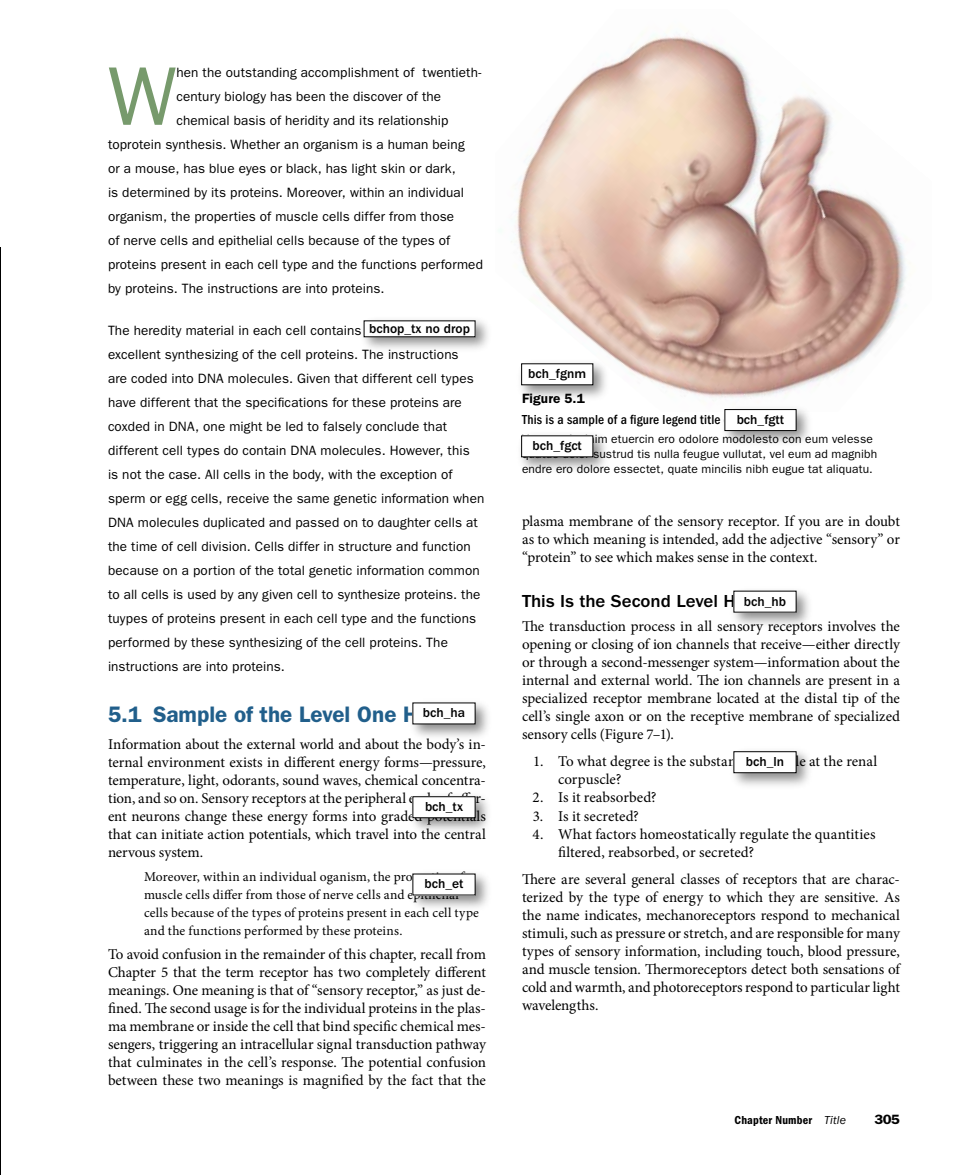
<style>
.page{position:relative;width:972px;height:1175px;background:#fff}
.page>*{position:absolute;margin:0;border:0;box-sizing:border-box;transform-origin:0 0}
.t1{font:83.4px "ITC Franklin Gothic Std";color:#779a6c}
.t2{font:600 22.5px "ITC Franklin Gothic Std";color:#215f8b}
.t3{font:500 18px "ITC Franklin Gothic Std";letter-spacing:-.005em;color:#000;scale:1.05 1}
.t4{font:15px/18px "Minion Pro";color:#000;text-align:justify}
.t5{font:13.5px/24px "ITC Franklin Gothic Std";letter-spacing:.01em;color:#000}
.t6{font:13.5px/18px "Minion Pro";letter-spacing:.01em;color:#000}
.t7{font:500 13.5px "ITC Franklin Gothic Std";color:#000}
.t8{font:500 condensed 13.5px "ITC Franklin Gothic Std";letter-spacing:.01em;color:#000}
.t9{font:600 13.5px "ITC Franklin Gothic Std";letter-spacing:-.015em;color:#000}
.t10{font:600 13.5px "ITC Franklin Gothic Std";letter-spacing:-.015em;color:#000;scale:1.1 1}
.t11{font:12px/15px "ITC Franklin Gothic Std";letter-spacing:.01em;color:#000}
.t12{font:12px "ITC Franklin Gothic Std Dm Cd";letter-spacing:.015em;color:#000}
.s1{font-family:"ITC Franklin Gothic Std";font-style:italic}
</style>
<div class="page">
<img style="left:0;top:248px;width:1px;height:926px">
<img style="left:516px;top:33px;width:390px;height:365px">
<div style="left:359px;top:316px;width:134px;height:39px;background:#000;opacity:.45"></div>
<div style="left:364px;top:321px;width:111px;height:16px;background:#fff"></div>
<div style="left:517px;top:359px;width:94px;height:43px;background:#000;opacity:.45"></div>
<div style="left:522px;top:364px;width:71px;height:21px;background:#fff"></div>
<div style="left:720px;top:405px;width:94px;height:43px;background:#000;opacity:.45"></div>
<div style="left:725px;top:409px;width:71px;height:21px;background:#fff"></div>
<div style="left:724px;top:409px;width:72px;height:22px;border:1px solid #000"></div>
<div style="left:517px;top:431px;width:94px;height:43px;background:#000;opacity:.45"></div>
<div style="left:522px;top:436px;width:71px;height:21px;background:#fff"></div>
<div style="left:729px;top:586px;width:85px;height:43px;background:#000;opacity:.45"></div>
<div style="left:734px;top:591px;width:62px;height:21px;background:#fff"></div>
<div style="left:408px;top:698px;width:85px;height:43px;background:#000;opacity:.45"></div>
<div style="left:413px;top:703px;width:62px;height:21px;background:#fff"></div>
<div style="left:408px;top:792px;width:85px;height:43px;background:#000;opacity:.45"></div>
<div style="left:413px;top:796px;width:62px;height:21px;background:#fff"></div>
<div style="left:412px;top:796px;width:64px;height:22px;border:1px solid #000"></div>
<div style="left:729px;top:747px;width:85px;height:43px;background:#000;opacity:.45"></div>
<div style="left:734px;top:751px;width:62px;height:21px;background:#fff"></div>
<div style="left:734px;top:751px;width:62px;height:22px;border:1px solid #000"></div>
<div style="left:408px;top:869px;width:85px;height:43px;background:#000;opacity:.45"></div>
<div style="left:413px;top:874px;width:62px;height:21px;background:#fff"></div>
<h1 class="t1" style="left:108px;top:49px;width:70px">W</h1>
<p class="t5" style="left:176px;top:60px;width:307px">hen the outstanding accomplishment of twentieth-</p>
<p class="t5" style="left:176px;top:84px;width:266px">century biology has been the discover of the</p>
<p class="t5" style="left:176px;top:108px;width:273px">chemical basis of heridity and its relationship</p>
<p class="t5" style="left:108px;top:132px;width:358px">toprotein synthesis. Whether an organism is a human being</p>
<p class="t5" style="left:108px;top:156px;width:349px">or a mouse, has blue eyes or black, has light skin or dark,</p>
<p class="t5" style="left:108px;top:180px;width:358px">is determined by its proteins. Moreover, within an individual</p>
<p class="t5" style="left:108px;top:204px;width:348px">organism, the properties of muscle cells differ from those</p>
<p class="t5" style="left:108px;top:228px;width:344px">of nerve cells and epithelial cells because of the types of</p>
<p class="t5" style="left:108px;top:252px;width:376px">proteins present in each cell type and the functions performed</p>
<p class="t5" style="left:108px;top:276px;width:278px">by proteins. The instructions are into proteins.</p>
<p class="t5" style="left:108px;top:318px;width:378px">The heredity material in each cell contains instructions for excellent synthesizing of the cell proteins. The instructions<br>are coded into DNA molecules. Given that different cell types have different that the specifications for these proteins are coxded in DNA, one might be led to falsely conclude that different cell types do contain DNA molecules. However, this<br>is not the case. All cells in the body, with the exception of sperm or egg cells, receive the same genetic information when DNA molecules duplicated and passed on to daughter cells at the time of cell division. Cells differ in structure and function because on a portion of the total genetic information common to all cells is used by any given cell to synthesize proteins. the tuypes of proteins present in each cell type and the functions performed by these synthesizing of the cell proteins. The instructions are into proteins.</p>
<h2 class="t2" style="left:108px;top:701px;width:348px">5.1 Sample of the Level One Head</h2>
<p class="t4" style="left:108px;top:735px;width:380px">Information about the external world and about the body’s in&shy;ternal environment exists in different energy forms—pressure, temperature, light, odorants, sound waves, chemical concentra&shy;tion, and so on. Sensory receptors at the peripheral ends of affer&shy;ent neurons change these energy forms into graded potentials that can initiate action potentials, which travel into the central nervous system.</p>
<p class="t6" style="left:144px;top:868px;width:337px">Moreover, within an individual oganism, the properties of muscle cells differ from those of nerve cells and epithelial cells because of the types of proteins present in each cell type and the functions performed by these proteins.</p>
<p class="t4" style="left:108px;top:945px;width:380px">To avoid confusion in the remainder of this chapter, recall from Chapter 5 that the term receptor has two completely different meanings. One meaning is that of “sensory receptor,” as just de&shy;fined. The second usage is for the individual proteins in the plas&shy;ma membrane or inside the cell that bind specific chemical mes&shy;sengers, triggering an intracellular signal transduction pathway that culminates in the cell’s response. The potential confusion between these two meanings is magnified by the fact that the</p>
<p class="t7" style="left:369px;top:321px;width:102px">bchop_tx no drop</p>
<p class="t7" style="left:423px;top:705px;width:44px">bch_ha</p>
<p class="t7" style="left:425px;top:799px;width:39px">bch_tx</p>
<p class="t7" style="left:424px;top:876px;width:41px">bch_et</p>
<p class="t7" style="left:528px;top:366px;width:59px">bch_fgnm</p>
<p class="t9" style="left:522px;top:390px;width:65px">Figure 5.1</p>
<p class="t8" style="left:522px;top:412px;width:245px">This is a sample of a figure legend title or head.</p>
<p class="t11" style="left:522px;top:432px;width:357px">Veros et incinim etuercin ero odolore modolesto con eum velesse quatue dolor sustrud tis nulla feugue vullutat, vel eum ad magnibh endre ero dolore essectet, quate mincilis nibh eugue tat aliquatu.</p>
<p class="t7" style="left:737px;top:412px;width:49px">bch_fgtt</p>
<p class="t7" style="left:532px;top:438px;width:51px">bch_fgct</p>
<p class="t4" style="left:522px;top:512px;width:379px">plasma membrane of the sensory receptor. If you are in doubt as to which meaning is intended, add the adjective “sensory” or “protein” to see which makes sense in the context.</p>
<p class="t3" style="left:522px;top:591px;width:257px">This Is the Second Level Heading</p>
<p class="t4" style="left:522px;top:617px;width:380px">The transduction process in all sensory receptors involves the opening or closing of ion channels that receive—either directly or through a second-messenger system—information about the internal and external world. The ion channels are present in a specialized receptor membrane located at the distal tip of the cell’s single axon or on the receptive membrane of specialized sensory cells (Figure 7–1).</p>
<p class="t4" style="left:558px;top:752px;width:321px;text-indent:-25px">1. To what degree is the substance filterable at the renal corpuscle?</p>
<p class="t4" style="left:532px;top:788px;width:126px">2. Is it reabsorbed?</p>
<p class="t4" style="left:533px;top:806px;width:108px">3. Is it secreted?</p>
<p class="t4" style="left:558px;top:824px;width:319px;text-indent:-25px">4. What factors homeostatically regulate the quantities filtered, reabsorbed, or secreted?</p>
<p class="t4" style="left:522px;top:869px;width:380px">There are several general classes of receptors that are charac&shy;terized by the type of energy to which they are sensitive. As the name indicates, mechanoreceptors respond to mechanical stimuli, such as pressure or stretch, and are responsible for many types of sensory information, including touch, blood pressure, and muscle tension. Thermoreceptors detect both sensations of cold and warmth, and photoreceptors respond to particular light wavelengths.</p>
<p class="t7" style="left:744px;top:593px;width:44px">bch_hb</p>
<p class="t7" style="left:746px;top:754px;width:40px">bch_ln</p>
<p class="t12" style="left:735px;top:1113px;width:113px">Chapter Number <span class="s1">Title</span></p>
<p class="t10" style="left:874px;top:1111px;width:25px">305</p>
</div>
